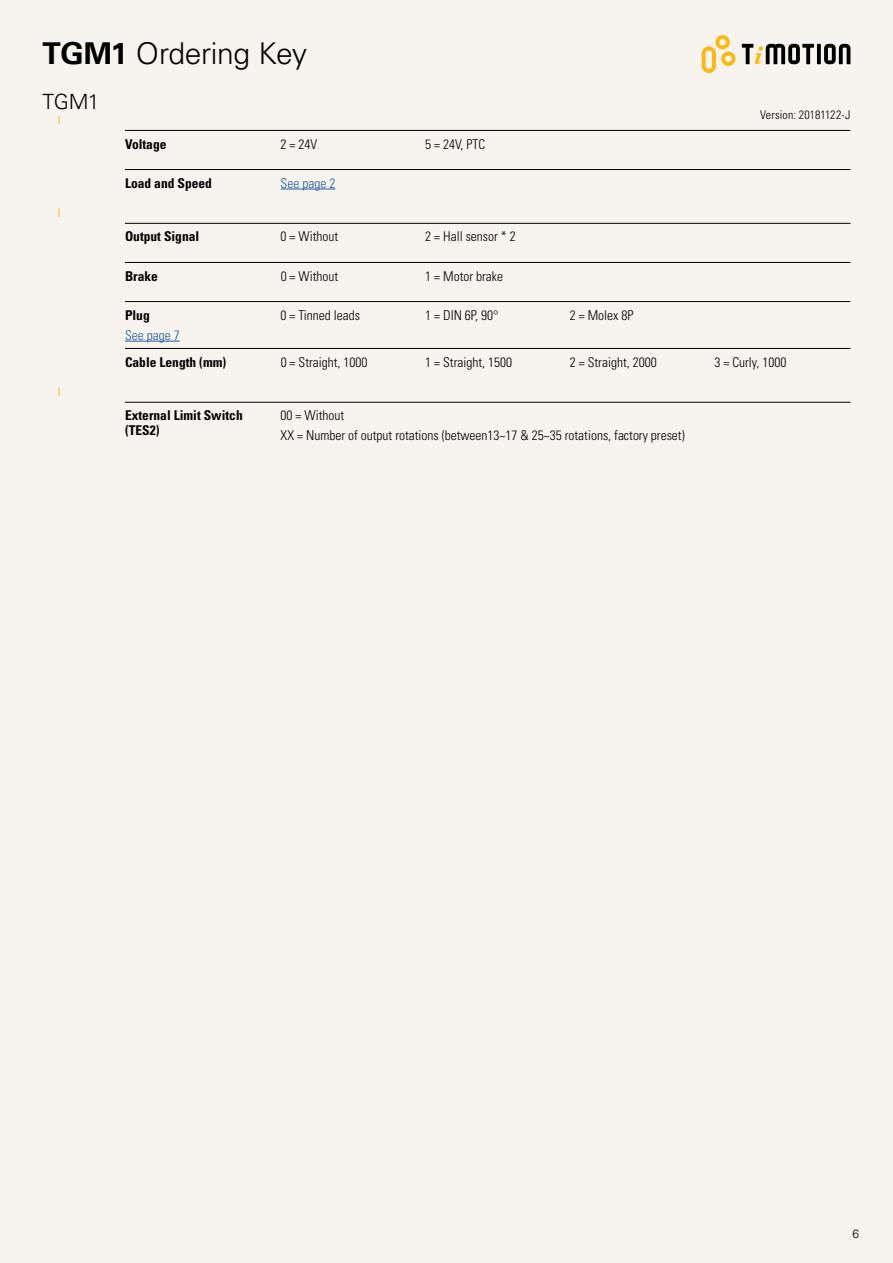
<style>
.page{position:relative;width:893px;height:1263px;background:#f7f3ef}
.page>*{position:absolute;margin:0;border:0;box-sizing:border-box;transform-origin:0 0}
.t1{font:300 30px "Univers LT Std";letter-spacing:-.015em;color:#000}
.t2{font:300 21px "Univers LT Std";color:#000}
.t3{font:300 condensed 13.5px/20.1px "Univers LT Std";color:#000}
.t4{font:700 condensed 13.5px/15px "Univers LT Std";color:#000}
.t5{font:300 condensed 13.5px "Univers LT Std";color:#205d9e}
.t6{font:300 condensed 12px "Univers LT Std";letter-spacing:.01em;color:#000}
.t7{font:300 12px "Univers LT Std";color:#000}
.s1{font-weight:700}
</style>
<div class="page">
<svg style="left:702px;top:35px;width:33px;height:38px"></svg>
<svg style="left:817px;top:44px;width:4px;height:20px"></svg>
<svg style="left:824px;top:44px;width:26px;height:20px"></svg>
<svg style="left:742px;top:44px;width:72px;height:20px"></svg>
<hr style="left:125px;top:169px;width:725px;height:1px;background:#000">
<hr style="left:281px;top:189px;width:54px;height:1px;background:#205d9e">
<hr style="left:125px;top:130px;width:725px;height:1px;background:#000">
<hr style="left:125px;top:341px;width:55px;height:1px;background:#205d9e">
<hr style="left:125px;top:223px;width:725px;height:1px;background:#000">
<hr style="left:125px;top:301px;width:725px;height:1px;background:#000">
<hr style="left:125px;top:262px;width:725px;height:1px;background:#000">
<hr style="left:125px;top:348px;width:725px;height:1px;background:#000">
<hr style="left:125px;top:402px;width:725px;height:1px;background:#000">
<h1 class="t1" style="left:43px;top:36px;width:266px"><span class="s1">TGM1</span> Ordering Key</h1>
<h2 class="t2" style="left:43px;top:89px;width:59px">TGM1</h2>
<p class="t4" style="left:125px;top:136px;width:43px">Voltage</p>
<p class="t3" style="left:281px;top:134px;width:38px">2 = 24V</p>
<p class="t3" style="left:425px;top:134px;width:62px">5 = 24V, PTC</p>
<p class="t4" style="left:125px;top:175px;width:88px">Load and Speed</p>
<p class="t5" style="left:281px;top:175px;width:56px">See page 2</p>
<p class="t4" style="left:125px;top:229px;width:76px">Output Signal</p>
<p class="t3" style="left:281px;top:227px;width:59px">0 = Without</p>
<p class="t3" style="left:425px;top:227px;width:92px">2 = Hall sensor * 2</p>
<p class="t4" style="left:125px;top:268px;width:34px">Brake</p>
<p class="t3" style="left:281px;top:266px;width:59px">0 = Without</p>
<p class="t3" style="left:425px;top:266px;width:79px">1 = Motor brake</p>
<p class="t4" style="left:125px;top:307px;width:26px">Plug</p>
<p class="t5" style="left:125px;top:327px;width:56px">See page 7</p>
<p class="t3" style="left:281px;top:305px;width:81px">0 = Tinned leads</p>
<p class="t3" style="left:425px;top:305px;width:75px">1 = DIN 6P, 90°</p>
<p class="t3" style="left:570px;top:305px;width:65px">2 = Molex 8P</p>
<p class="t6" style="left:760px;top:108px;width:92px">Version: 20181122-J</p>
<p class="t4" style="left:125px;top:354px;width:103px">Cable Length (mm)</p>
<p class="t3" style="left:281px;top:352px;width:88px">0 = Straight, 1000</p>
<p class="t3" style="left:425px;top:352px;width:88px">1 = Straight, 1500</p>
<p class="t3" style="left:570px;top:352px;width:88px">2 = Straight, 2000</p>
<p class="t3" style="left:714px;top:352px;width:74px">3 = Curly, 1000</p>
<p class="t4" style="left:125px;top:408px;width:119px">External Limit Switch (TES2)</p>
<p class="t3" style="left:281px;top:405px;width:406px">00 = Without<br>XX = Number of output rotations (between13~17 &amp; 25~35 rotations, factory preset)</p>
<p class="t7" style="left:852px;top:1226px;width:8px">6</p>
</div>
